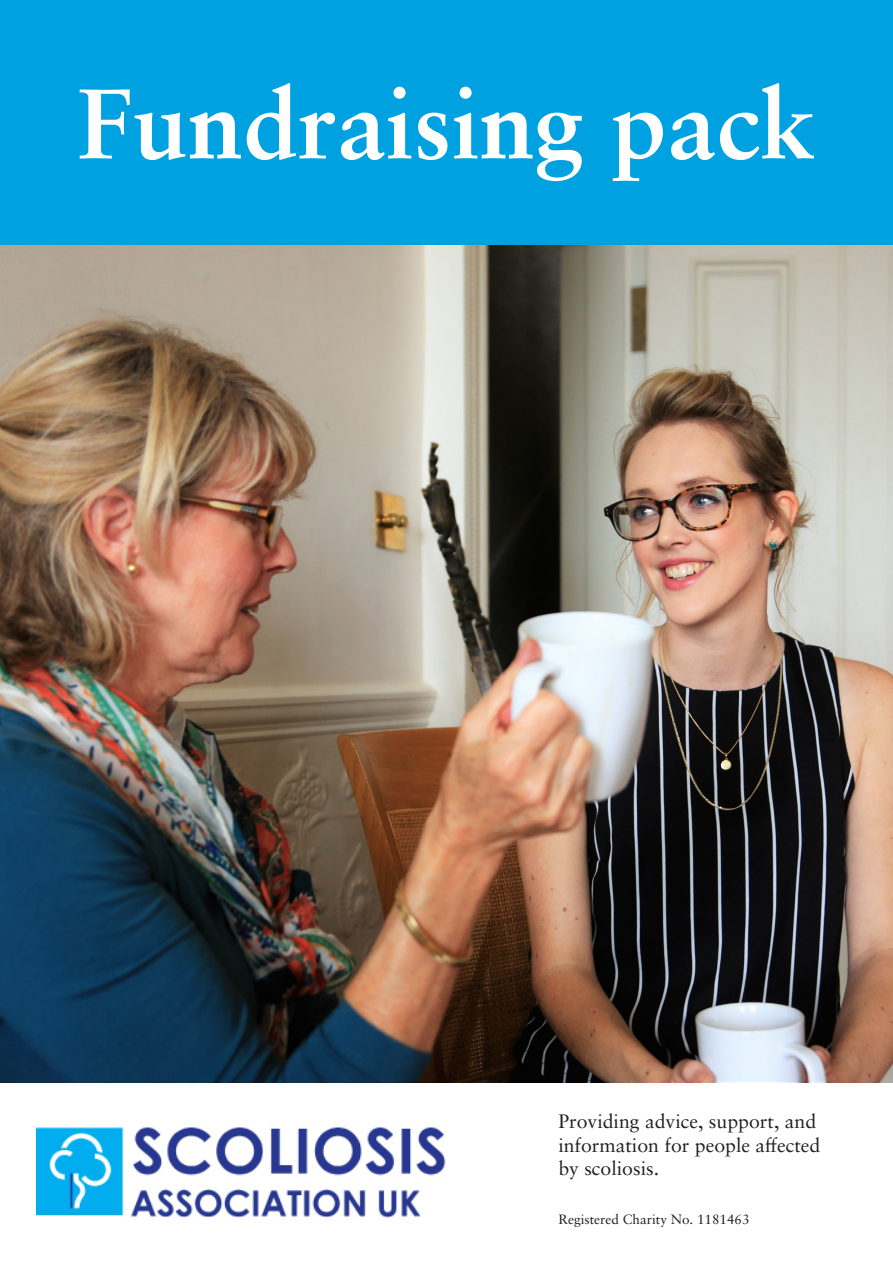
<style>
.page{position:relative;width:893px;height:1263px;background:#fff}
.page>*{position:absolute;margin:0;border:0;box-sizing:border-box;transform-origin:0 0}
.t1{font:700 99px "Sabon LT Pro";color:#fff}
.t2{font:19.5px/23.4px "Sabon LT Pro";color:#231f20}
.t3{font:13.5px "Sabon LT Pro";color:#231f20}
</style>
<div class="page">
<img style="left:0;top:244px;width:893px;height:838px">
<img style="left:36px;top:1127px;width:410px;height:91px">
<div style="left:0;top:0;width:893px;height:244px;background:#00a1e0"></div>
<p class="t1" style="left:78px;top:62px;width:739px">Fundraising pack</p>
<p class="t2" style="left:558px;top:1109px;width:264px">Providing advice, support, and information for people affected by scoliosis.</p>
<p class="t3" style="left:558px;top:1211px;width:193px">Registered Charity No. 1181463</p>
</div>
